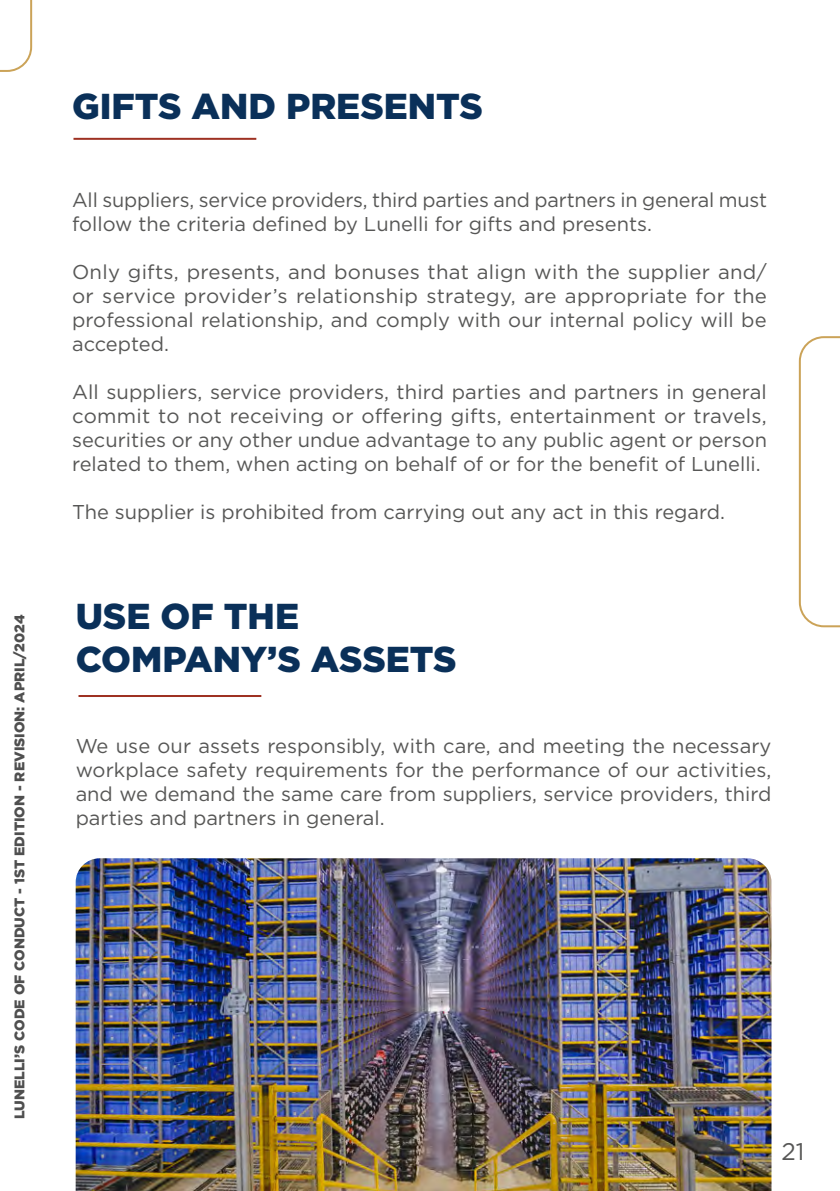
<style>
.page{position:relative;width:840px;height:1191px;background:#fff}
.page>*{position:absolute;margin:0;border:0;box-sizing:border-box;transform-origin:0 0}
.t1{font:900 36px/43.2px "Gotham";color:#0a3059}
.t2{font:24px "Gotham";color:#575756}
.t3{font:20px/24px "Gotham";color:#575756;text-align:justify}
.t4{font:900 14px "Gotham";color:#4f4f4f}
</style>
<div class="page">
<hr style="left:78px;top:695px;width:183px;height:2px;background:#9e3122">
<hr style="left:73px;top:138px;width:183px;height:2px;background:#9e3122">
<svg style="left:0;top:0;width:32px;height:72px"></svg>
<svg style="left:798px;top:336px;width:41px;height:291px"></svg>
<img style="left:76px;top:858px;width:695px;height:333px">
<h1 class="t1" style="left:72px;top:84px;width:412px">GIFTS AND PRESENTS</h1>
<p class="t3" style="left:72px;top:188px;width:696px">All suppliers, service providers, third parties and partners in general must follow the criteria defined by Lunelli for gifts and presents.</p>
<p class="t3" style="left:72px;top:260px;width:696px">Only gifts, presents, and bonuses that align with the supplier and/ or service provider’s relationship strategy, are appropriate for the professional relationship, and comply with our internal policy will be accepted.</p>
<p class="t3" style="left:72px;top:380px;width:696px">All suppliers, service providers, third parties and partners in general commit to not receiving or offering gifts, entertainment or travels, securities or any other undue advantage to any public agent or person related to them, when acting on behalf of or for the benefit of Lunelli.</p>
<p class="t3" style="left:72px;top:500px;width:654px">The supplier is prohibited from carrying out any act in this regard.</p>
<p class="t4" style="left:11px;top:1119px;width:506px;rotate:-90deg">LUNELLI’S CODE OF CONDUCT - 1ST EDITION - REVISION: APRIL/2024</p>
<h1 class="t1" style="left:76px;top:593px;width:382px">USE OF THE<br>COMPANY’S ASSETS</h1>
<p class="t3" style="left:76px;top:734px;width:697px">We use our assets responsibly, with care, and meeting the necessary workplace safety requirements for the performance of our activities, and we demand the same care from suppliers, service providers, third parties and partners in general.</p>
<p class="t2" style="left:781px;top:1136px;width:24px">21</p>
</div>
